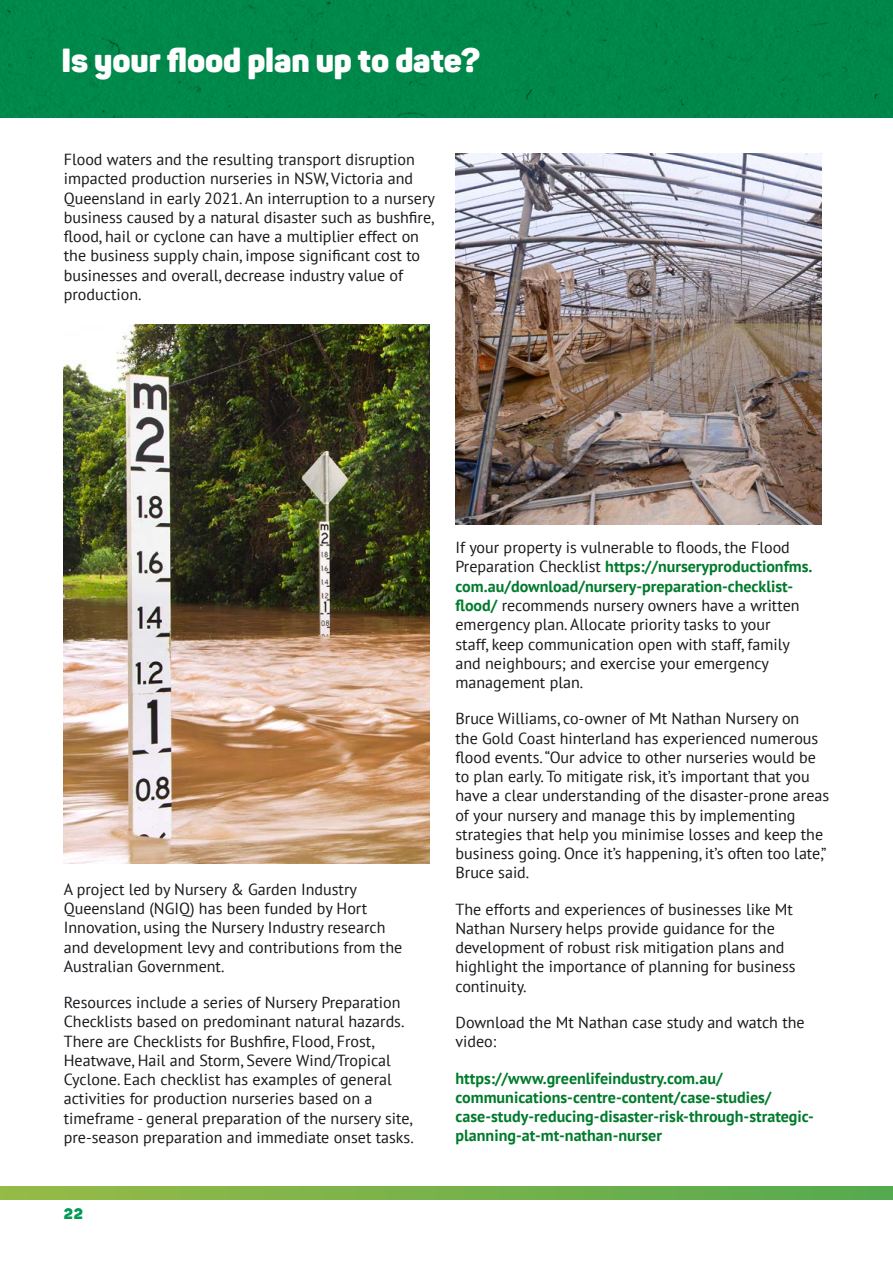
<style>
.page{position:relative;width:893px;height:1263px;background:#fff}
.page>*{position:absolute;margin:0;border:0;box-sizing:border-box;transform-origin:0 0}
.t1{font:900 33px "Panton";letter-spacing:-.005em;color:#fff}
.t2{font:16.05px/19.2px "PT Sans";color:#1a171c}
.t3{font:700 16.05px/19.2px "PT Sans";color:#007b2c}
.t4{font:900 15px "Panton";color:#009a54}
.s1{font-weight:700;color:#007b2c}
</style>
<div class="page">
<svg style="left:0;top:1186px;width:893px;height:13px;background:#76b24b"></svg>
<div style="left:0;top:0;width:893px;height:118px;background:#00884a"></div>
<img style="left:64px;top:324px;width:365px;height:539px">
<img style="left:455px;top:153px;width:366px;height:371px">
<h1 class="t1" style="left:62px;top:39px;width:420px">Is your flood plan up to date?</h1>
<p class="t2" style="left:64px;top:149px;width:373px">Flood waters and the resulting transport disruption impacted production nurseries in NSW, Victoria and Queensland in early 2021. An interruption to a nursery business caused by a natural disaster such as bushfire, flood, hail or cyclone can have a multiplier effect on the business supply chain, impose significant cost to businesses and overall, decrease industry value of production.</p>
<p class="t2" style="left:64px;top:879px;width:340px">A project led by Nursery &amp; Garden Industry Queensland (NGIQ) has been funded by Hort Innovation, using the Nursery Industry research and development levy and contributions from the Australian Government.</p>
<p class="t2" style="left:64px;top:992px;width:351px">Resources include a series of Nursery Preparation Checklists based on predominant natural hazards.<br>There are Checklists for Bushfire, Flood, Frost, Heatwave, Hail and Storm, Severe Wind/Tropical Cyclone. Each checklist has examples of general activities for production nurseries based on a timeframe - general preparation of the nursery site, pre-season preparation and immediate onset tasks.</p>
<p class="t4" style="left:64px;top:1204px;width:21px">22</p>
<p class="t2" style="left:455px;top:538px;width:358px">If your property is vulnerable to floods, the Flood Preparation Checklist <span class="s1">https://nurseryproductionfms. com.au/download/nursery-preparation-checklist&shy;flood/</span> recommends nursery owners have a written emergency plan. Allocate priority tasks to your<br>staff, keep communication open with staff, family and neighbours; and exercise your emergency management plan.</p>
<p class="t2" style="left:455px;top:709px;width:375px">Bruce Williams, co-owner of Mt Nathan Nursery on<br>the Gold Coast hinterland has experienced numerous flood events. “Our advice to other nurseries would be to plan early. To mitigate risk, it’s important that you have a clear understanding of the disaster-prone areas of your nursery and manage this by implementing strategies that help you minimise losses and keep the business going. Once it’s happening, it’s often too late,” Bruce said.</p>
<p class="t2" style="left:455px;top:899px;width:342px">The efforts and experiences of businesses like Mt Nathan Nursery helps provide guidance for the development of robust risk mitigation plans and highlight the importance of planning for business continuity.</p>
<p class="t2" style="left:455px;top:1012px;width:351px">Download the Mt Nathan case study and watch the video:</p>
<p class="t3" style="left:455px;top:1068px;width:360px">https://www.greenlifeindustry.com.au/ communications-centre-content/case-studies/ case-study-reducing-disaster-risk-through-strategic&shy;planning-at-mt-nathan-nurser</p>
</div>
